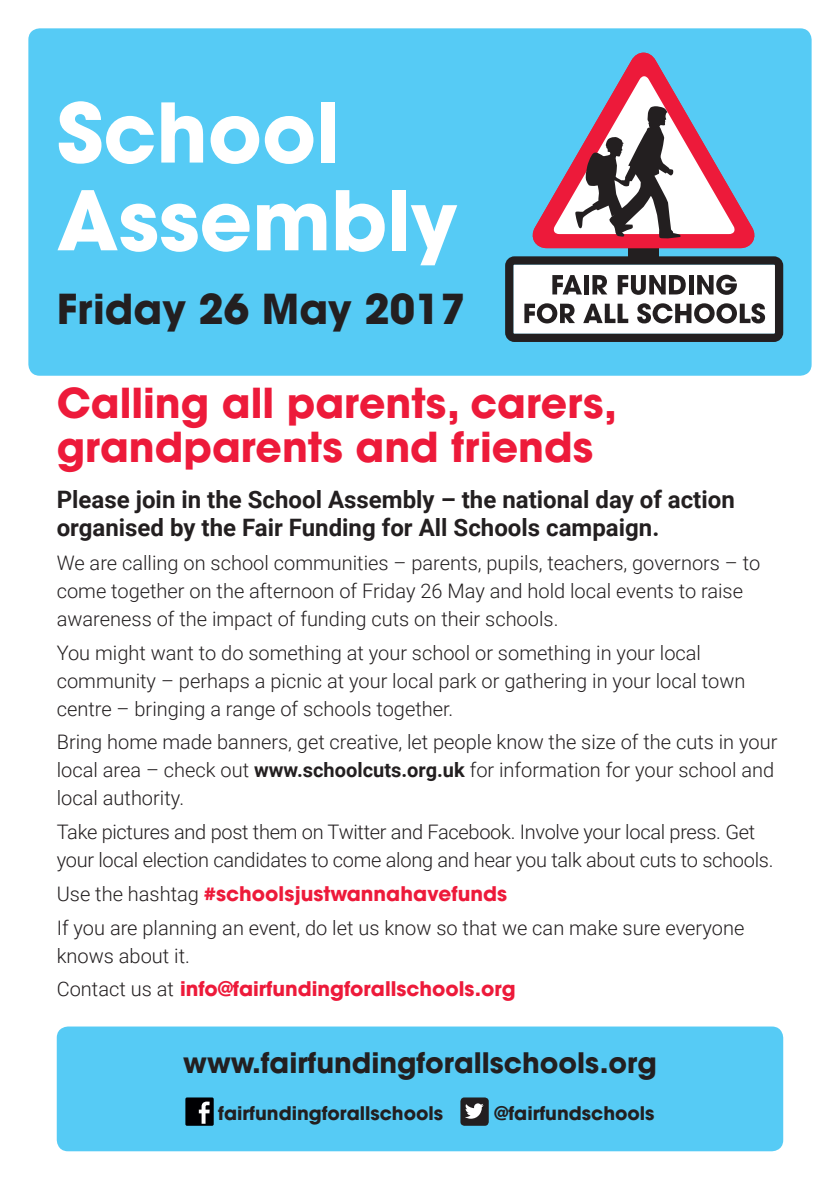
<style>
.page{position:relative;width:840px;height:1191px;background:#fff}
.page>*{position:absolute;margin:0;border:0;box-sizing:border-box;transform-origin:0 0}
.t1{font:700 81.2px/87.8px "Avant Garde";color:#fff}
.t2{font:700 41px/44px "Avant Garde";color:#ed1a3a}
.t3{font:700 41px "Avant Garde";color:#231f20}
.t4{font:700 28px "Avant Garde";color:#231f20}
.t5{font:700 24px/28px "Roboto";color:#231f20}
.t6{font:300 20px/28px "Roboto";color:#231f20}
.t7{font:700 20px "Avant Garde";color:#ed1a3a}
.t8{font:700 18.6px "Avant Garde";color:#231f20}
.s1{font-weight:700}
.s2{font-family:"Roboto";font-weight:300;color:#231f20}
</style>
<div class="page">
<div style="left:28px;top:28px;width:783px;height:348px;background:#56cbf5;border-radius:11px"></div>
<div style="left:57px;top:1026px;width:725px;height:125px;background:#56cbf5;border-radius:11px"></div>
<div style="left:185px;top:1097px;width:28px;height:28px;background:#000003;border-radius:2px"></div>
<svg style="left:199px;top:1101px;width:10px;height:22px"></svg>
<div style="left:460px;top:1097px;width:28px;height:28px;background:#231f20;border-radius:4px"></div>
<svg style="left:465px;top:1103px;width:18px;height:15px"></svg>
<div style="left:628px;top:245px;width:30px;height:13px;background:#231f20"></div>
<svg style="left:532px;top:53px;width:222px;height:195px"></svg>
<svg style="left:552px;top:75px;width:183px;height:163px"></svg>
<svg style="left:505px;top:256px;width:277px;height:86px;background:#a0a0a1"></svg>
<p class="t1" style="left:57px;top:88px;width:402px">School<br>Assembly</p>
<p class="t3" style="left:57px;top:282px;width:410px">Friday 26 May 2017</p>
<p class="t2" style="left:57px;top:381px;width:561px">Calling all parents, carers, grandparents and friends</p>
<p class="t5" style="left:57px;top:485px;width:679px">Please join in the School Assembly – the national day of action organised by the Fair Funding for All Schools campaign.</p>
<p class="t6" style="left:57px;top:548px;width:704px">We are calling on school communities – parents, pupils, teachers, governors – to come together on the afternoon of Friday 26 May and hold local events to raise awareness of the impact of funding cuts on their schools.</p>
<p class="t6" style="left:57px;top:638px;width:689px">You might want to do something at your school or something in your local community – perhaps a picnic at your local park or gathering in your local town centre – bringing a range of schools together.</p>
<p class="t6" style="left:57px;top:727px;width:721px">Bring home made banners, get creative, let people know the size of the cuts in your local area – check out <span class="s1">www.schoolcuts.org.uk</span> for information for your school and local authority.</p>
<p class="t6" style="left:57px;top:817px;width:717px">Take pictures and post them on Twitter and Facebook. Involve your local press. Get your local election candidates to come along and hear you talk about cuts to schools.</p>
<p class="t7" style="left:57px;top:880px;width:451px"><span class="s2">Use the hashtag</span> #schoolsjustwannahavefunds</p>
<p class="t6" style="left:57px;top:912px;width:688px">If you are planning an event, do let us know so that we can make sure everyone knows about it.</p>
<p class="t7" style="left:57px;top:976px;width:460px"><span class="s2">Contact us at</span> info@fairfundingforallschools.org</p>
<p class="t4" style="left:183px;top:1044px;width:475px">www.fairfundingforallschools.org</p>
<p class="t8" style="left:218px;top:1100px;width:226px">fairfundingforallschools</p>
<p class="t8" style="left:494px;top:1100px;width:161px">@fairfundschools</p>
</div>
